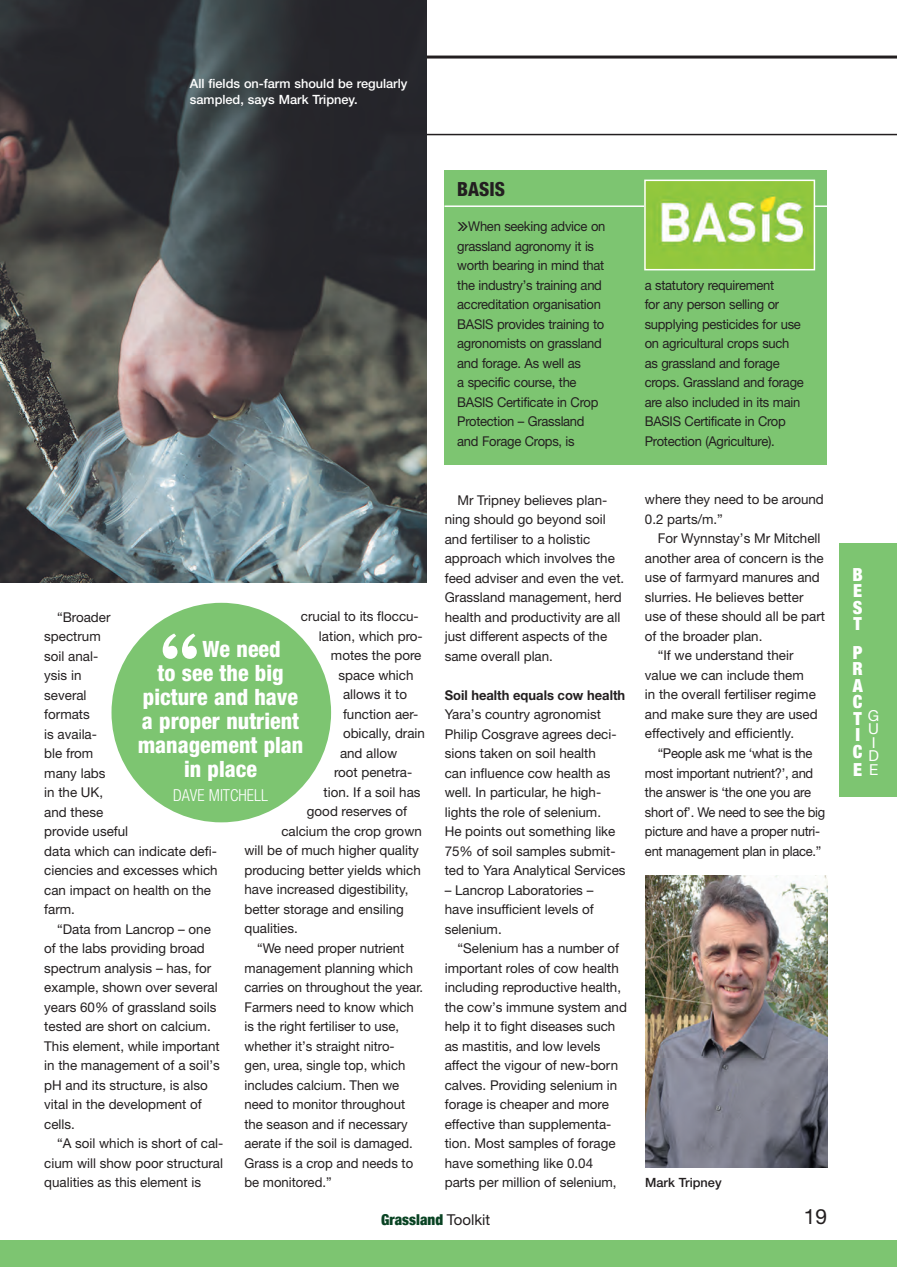
<style>
.page{position:relative;width:897px;height:1267px;background:#fff}
.page>*{position:absolute;margin:0;border:0;box-sizing:border-box;transform-origin:0 0}
.Standfirst{font:800 81px "Expresso Text";color:#fff}
.Standfirst-2{font:800 condensed 22.5px "Helvetica Neue";color:#fff}
.Page_no{font:21px "Helvetica Neue";color:#231f20}
.Standfirst-3{font:800 condensed 19.5px "Helvetica Neue";color:#231f20}
.Standfirst-4{font:900 condensed 18px "Helvetica Neue";color:#fff}
.Standfirst-5{font:300 condensed 16.5px "Helvetica Neue";color:#fff}
.Standfirst-6{font:900 condensed 15px "Helvetica Neue";color:#094323}
.Standfirst-7{font:15px "Helvetica Neue";color:#fff}
.Body_text_indent{font:13.5px/19.5px "Helvetica Neue";color:#231f20}
.Factbox_text{font:13.5px/19.5px "Helvetica Neue";letter-spacing:-.02em;color:#231f20;scale:.96 1}
.Body_text_indent-2{font:13.5px/19.5px "Helvetica Neue";letter-spacing:-.02em;color:#231f20;scale:.96 1}
.Body_text_indent-3{font:700 13.5px "Helvetica Neue";color:#231f20;scale:.96 1}
.Caption{font:500 12.75px/15.8px "Helvetica Neue";color:#fff}
.Caption-2{font:500 12.75px "Helvetica Neue";color:#231f20}
.s1{font-weight:400;font-stretch:normal;color:#231f20}
</style>
<div class="page">
<hr style="left:0;top:56px;width:896px;height:3px;background:#231f20">
<hr style="left:0;top:134px;width:896px;height:1px;background:#231f20">
<div style="left:0;top:1240px;width:896px;height:26px;background:#7dc571"></div>
<div style="left:444px;top:171px;width:382px;height:294px;background:#7dc571"></div>
<hr style="left:444px;top:205px;width:383px;height:2px;background:#fff">
<div style="left:839px;top:543px;width:57px;height:254px;background:#7dc571"></div>
<img style="left:0;top:0;width:426px;height:582px">
<img style="left:645px;top:875px;width:182px;height:292px">
<img style="left:647px;top:182px;width:165px;height:85px">
<div style="left:644px;top:179px;width:171px;height:91px;border:2px solid #fff"></div>
<div style="left:111px;top:602px;width:220px;height:220px;background:#7dc571;border-radius:50%"></div>
<p class="Caption" style="left:190px;top:76px;width:219px">All fields on-farm should be regularly sampled, says Mark Tripney.</p>
<p class="Body_text_indent" style="left:301px;top:606px;width:119px">crucial to its floccu-</p>
<p class="Body_text_indent" style="left:319px;top:626px;width:105px">lation, which pro-</p>
<p class="Body_text_indent" style="left:331px;top:645px;width:92px">motes the pore</p>
<p class="Body_text_indent" style="left:338px;top:665px;width:76px">space which</p>
<p class="Body_text_indent" style="left:343px;top:684px;width:66px">allows it to</p>
<p class="Body_text_indent" style="left:343px;top:704px;width:77px">function aer-</p>
<p class="Body_text_indent" style="left:343px;top:723px;width:83px">obically, drain</p>
<p class="Body_text_indent" style="left:340px;top:743px;width:59px">and allow</p>
<p class="Body_text_indent" style="left:334px;top:762px;width:80px">root penetra-</p>
<p class="Body_text_indent" style="left:323px;top:782px;width:99px">tion. If a soil has</p>
<p class="Body_text_indent" style="left:307px;top:801px;width:102px">good reserves of</p>
<p class="Body_text_indent" style="left:281px;top:821px;width:142px">calcium the crop grown</p>
<p class="Body_text_indent" style="left:244px;top:840px;width:176px">will be of much higher quality</p>
<p class="Body_text_indent" style="left:244px;top:860px;width:178px">producing better yields which</p>
<p class="Body_text_indent" style="left:244px;top:879px;width:165px">have increased digestibility,</p>
<p class="Body_text_indent" style="left:244px;top:899px;width:161px">better storage and ensiling</p>
<p class="Body_text_indent" style="left:244px;top:918px;width:55px">qualities.</p>
<p class="Body_text_indent" style="left:244px;top:938px;width:180px;text-indent:13px">“We need proper nutrient management planning which carries on throughout the year.<br>Farmers need to know which is the right fertiliser to use, whether it’s straight nitro&shy;gen, urea, single top, which includes calcium. Then we need to monitor throughout the season and if necessary aerate if the soil is damaged.<br>Grass is a crop and needs to be monitored.”</p>
<p class="Body_text_indent" style="left:44px;top:607px;width:175px;text-indent:13px">“Broader<br>spectrum<br>soil anal-<br>ysis in<br>several<br>formats<br>is availa-<br>ble from<br>many labs<br>in the UK,<br>and these<br>provide useful<br>data which can indicate defi&shy;ciencies and excesses which can impact on health on the farm.</p>
<p class="Body_text_indent" style="left:44px;top:918px;width:177px;text-indent:13px">“Data from Lancrop – one of the labs providing broad spectrum analysis – has, for example, shown over several years 60% of grassland soils tested are short on calcium.<br>This element, while important in the management of a soil’s pH and its structure, is also vital in the development of cells.</p>
<p class="Body_text_indent" style="left:44px;top:1133px;width:181px;text-align:justify;text-indent:13px">“A soil which is short of cal&shy;cium will show poor structural qualities as this element is</p>
<p class="Standfirst" style="left:160px;top:618px;width:40px">“</p>
<p class="Standfirst-2" style="left:202px;top:635px;width:80px">We need</p>
<p class="Standfirst-2" style="left:157px;top:659px;width:127px">to see the big</p>
<p class="Standfirst-2" style="left:143px;top:683px;width:157px">picture and have</p>
<p class="Standfirst-2" style="left:142px;top:707px;width:159px">a proper nutrient</p>
<p class="Standfirst-2" style="left:138px;top:731px;width:167px">management plan</p>
<p class="Standfirst-2" style="left:184px;top:755px;width:74px">in place</p>
<p class="Standfirst-5" style="left:173px;top:786px;width:96px">DAVE MITCHELL</p>
<p class="Standfirst-3" style="left:457px;top:177px;width:49px">BASIS</p>
<p class="Factbox_text" style="left:457px;top:217px;width:156px;text-indent:11px">When seeking advice on grassland agronomy it is worth bearing in mind that the industry’s training and accreditation organisation<br>BASIS provides training to agronomists on grassland and forage. As well as<br>a specific course, the<br>BASIS Certificate in Crop<br>Protection – Grassland and Forage Crops, is</p>
<p class="Body_text_indent" style="left:444px;top:490px;width:181px;text-indent:13px">Mr Tripney believes plan&shy;ning should go beyond soil and fertiliser to a holistic approach which involves the feed adviser and even the vet.<br>Grassland management, herd health and productivity are all just different aspects of the same overall plan.</p>
<p class="Body_text_indent-3" style="left:444px;top:686px;width:189px">Soil health equals cow health</p>
<p class="Body_text_indent" style="left:444px;top:704px;width:182px">Yara’s country agronomist<br>Philip Cosgrave agrees deci&shy;sions taken on soil health<br>can influence cow health as well. In particular, he high&shy;lights the role of selenium.<br>He points out something like<br>75% of soil samples submit&shy;ted to Yara Analytical Services</p>
<p class="Body_text_indent" style="left:444px;top:879px;width:151px;text-align:justify">– Lancrop Laboratories – have insufficient levels of selenium.</p>
<p class="Body_text_indent" style="left:444px;top:938px;width:184px;text-indent:13px">“Selenium has a number of important roles of cow health including reproductive health, the cow’s immune system and help it to fight diseases such as mastitis, and low levels affect the vigour of new-born calves. Providing selenium in forage is cheaper and more effective than supplementa&shy;tion. Most samples of forage have something like 0.04 parts per million of selenium,</p>
<p class="Factbox_text" style="left:644px;top:275px;width:167px">a statutory requirement<br>for any person selling or supplying pesticides for use on agricultural crops such as grassland and forage crops. Grassland and forage are also included in its main<br>BASIS Certificate in Crop<br>Protection (Agriculture).</p>
<p class="Body_text_indent" style="left:645px;top:489px;width:180px">where they need to be around<br>0.2 parts/m.”</p>
<p class="Body_text_indent" style="left:645px;top:528px;width:181px;text-indent:13px">For Wynnstay’s Mr Mitchell another area of concern is the use of farmyard manures and slurries. He believes better use of these should all be part of the broader plan.</p>
<p class="Body_text_indent" style="left:645px;top:645px;width:174px;text-indent:13px">“If we understand their value we can include them<br>in the overall fertiliser regime and make sure they are used effectively and efficiently.</p>
<p class="Body_text_indent-2" style="left:645px;top:743px;width:189px;text-indent:13px">“People ask me ‘what is the most important nutrient?’, and the answer is ‘the one you are short of’. We need to see the big picture and have a proper nutri&shy;ent management plan in place.”</p>
<p class="Caption-2" style="left:645px;top:1174px;width:78px">Mark Tripney</p>
<p class="Standfirst-6" style="left:381px;top:1206px;width:111px">Grassland <span class="s1">Toolkit</span></p>
<p class="Page_no" style="left:803px;top:1203px;width:25px">19</p>
<p class="Standfirst-4" style="left:852px;top:559px;width:12px">B</p>
<p class="Standfirst-4" style="left:853px;top:576px;width:10px">E</p>
<p class="Standfirst-4" style="left:852px;top:592px;width:11px">S</p>
<p class="Standfirst-4" style="left:853px;top:609px;width:10px">T</p>
<p class="Standfirst-4" style="left:852px;top:637px;width:11px">P</p>
<p class="Standfirst-4" style="left:852px;top:654px;width:12px">R</p>
<p class="Standfirst-4" style="left:852px;top:670px;width:12px">A</p>
<p class="Standfirst-4" style="left:852px;top:687px;width:11px">C</p>
<p class="Standfirst-4" style="left:853px;top:703px;width:10px">T</p>
<p class="Standfirst-4" style="left:855px;top:720px;width:6px">I</p>
<p class="Standfirst-4" style="left:852px;top:736px;width:11px">C</p>
<p class="Standfirst-4" style="left:853px;top:754px;width:10px">E</p>
<p class="Standfirst-7" style="left:867px;top:704px;width:13px">G</p>
<p class="Standfirst-7" style="left:868px;top:718px;width:12px">U</p>
<p class="Standfirst-7" style="left:871px;top:731px;width:5px">I</p>
<p class="Standfirst-7" style="left:868px;top:745px;width:12px">D</p>
<p class="Standfirst-7" style="left:868px;top:758px;width:11px">E</p>
</div>
